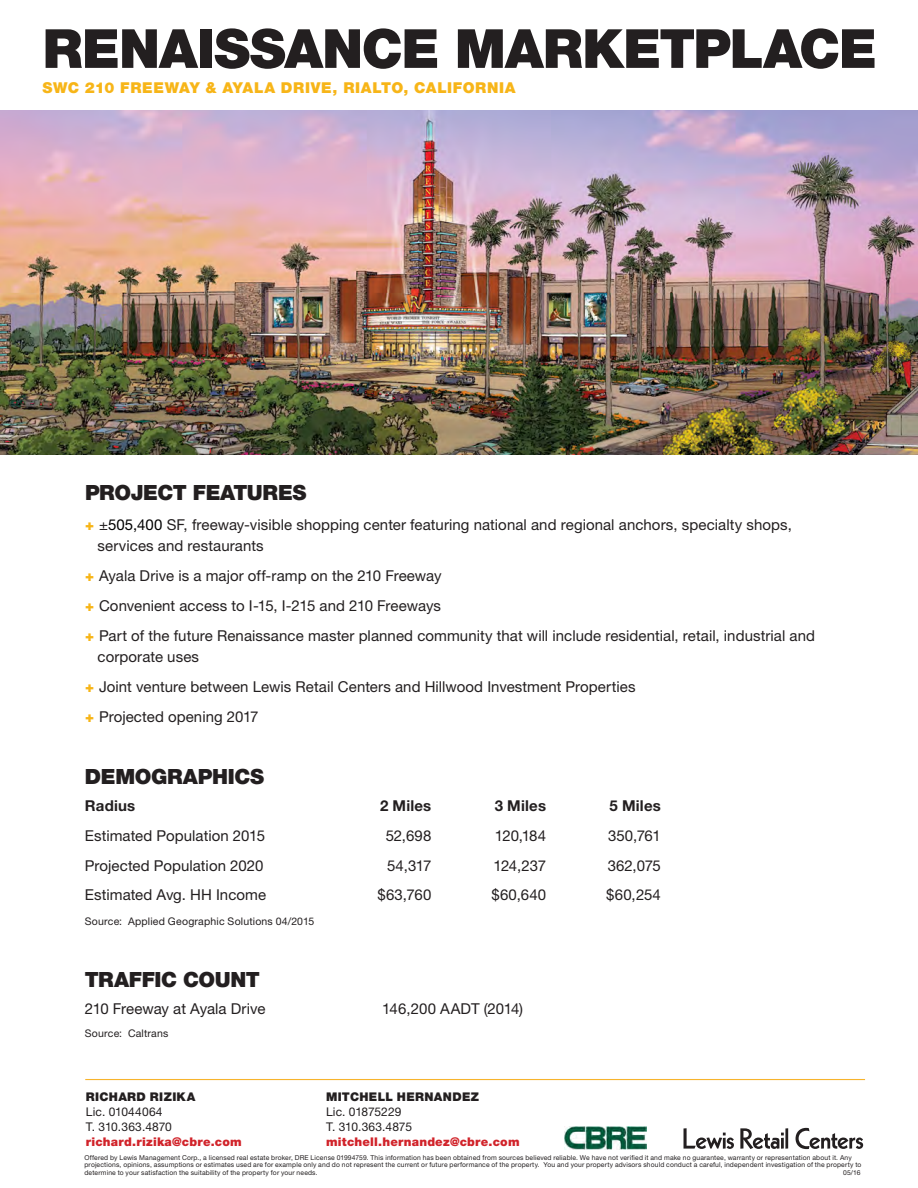
<style>
.page{position:relative;width:918px;height:1188px;background:#fff}
.page>*{position:absolute;margin:0;border:0;box-sizing:border-box;transform-origin:0 0}
.t1{font:900 54px "Helvetica Neue";letter-spacing:-.02em;color:#231f20}
.Subtitle{font:900 21px "Helvetica Neue";letter-spacing:-.02em;color:#231f20}
.Body_Text{font:15px/21px "Helvetica Neue";letter-spacing:.005em;color:#231f20}
.t2{font:900 15px "Helvetica Neue";letter-spacing:.04em;color:#f7b518}
.Body_Text_-_bold{font:700 15px "Helvetica Neue";letter-spacing:.015em;color:#231f20}
.small{font:12px "Helvetica Neue";letter-spacing:.005em;color:#231f20}
.small_-_link{font:900 12px "Helvetica Neue";letter-spacing:.02em;color:#d1232a}
.Subtitle_small{font:900 12px "Helvetica Neue";letter-spacing:.03em;color:#231f20}
.Body_Text-2{font:10.5px "Helvetica Neue";letter-spacing:.02em;color:#231f20}
.small-2{font:6.75px/7.5px "Helvetica Neue";letter-spacing:.025em;color:#231f20}
.s1{font-weight:900;color:#f7b518}
.s2{color:#000}
</style>
<div class="page">
<img style="left:565px;top:1126px;width:82px;height:23px">
<hr style="left:85px;top:1079px;width:780px;height:1px;background:#f7b42d">
<img style="left:0;top:110px;width:918px;height:344px">
<svg style="left:684px;top:1128px;width:50px;height:21px"></svg>
<svg style="left:740px;top:1128px;width:44px;height:21px"></svg>
<hr style="left:785px;top:1128px;width:3px;height:21px;background:#231f20">
<svg style="left:796px;top:1128px;width:67px;height:21px"></svg>
<h1 class="t1" style="left:43px;top:16px;width:836px">RENAISSANCE MARKETPLACE</h1>
<p class="t2" style="left:43px;top:78px;width:475px">SWC 210 FREEWAY &amp; AYALA DRIVE, RIALTO, CALIFORNIA</p>
<p class="Subtitle" style="left:85px;top:480px;width:223px">PROJECT FEATURES</p>
<p class="Body_Text" style="left:98px;top:514px;width:696px;text-indent:-12px"><span class="s1">+</span> ±<span class="s2">505,400</span> SF, freeway-visible shopping center featuring national and regional anchors, specialty shops, services and restaurants</p>
<p class="Body_Text" style="left:85px;top:565px;width:358px"><span class="s1">+</span> Ayala Drive is a major off-ramp on the 210 Freeway</p>
<p class="Body_Text" style="left:85px;top:595px;width:357px"><span class="s1">+</span> Convenient access to I-15, I-215 and 210 Freeways</p>
<p class="Body_Text" style="left:98px;top:625px;width:719px;text-indent:-13px"><span class="s1">+</span> Part of the future Renaissance master planned community that will include residential, retail, industrial and corporate uses</p>
<p class="Body_Text" style="left:85px;top:676px;width:552px"><span class="s1">+</span> Joint venture between Lewis Retail Centers and Hillwood Investment Properties</p>
<p class="Body_Text" style="left:85px;top:706px;width:175px"><span class="s1">+</span> Projected opening 2017</p>
<p class="Subtitle" style="left:85px;top:764px;width:181px">DEMOGRAPHICS</p>
<p class="Body_Text_-_bold" style="left:85px;top:797px;width:52px">Radius</p>
<p class="Body_Text_-_bold" style="left:380px;top:797px;width:53px">2 Miles</p>
<p class="Body_Text_-_bold" style="left:495px;top:797px;width:53px">3 Miles</p>
<p class="Body_Text_-_bold" style="left:610px;top:797px;width:53px">5 Miles</p>
<p class="Body_Text" style="left:85px;top:825px;width:182px">Estimated Population 2015</p>
<p class="Body_Text" style="left:386px;top:825px;width:47px">52,698</p>
<p class="Body_Text" style="left:495px;top:825px;width:53px">120,184</p>
<p class="Body_Text" style="left:608px;top:825px;width:54px">350,761</p>
<p class="Body_Text" style="left:85px;top:855px;width:180px">Projected Population 2020</p>
<p class="Body_Text" style="left:387px;top:855px;width:46px">54,317</p>
<p class="Body_Text" style="left:494px;top:855px;width:54px">124,237</p>
<p class="Body_Text" style="left:608px;top:855px;width:55px">362,075</p>
<p class="Body_Text" style="left:85px;top:884px;width:183px">Estimated Avg. HH Income</p>
<p class="Body_Text" style="left:378px;top:884px;width:55px">$63,760</p>
<p class="Body_Text" style="left:492px;top:884px;width:56px">$60,640</p>
<p class="Body_Text" style="left:606px;top:884px;width:56px">$60,254</p>
<p class="Body_Text-2" style="left:85px;top:915px;width:231px">Source: Applied Geographic Solutions 04/2015</p>
<p class="Subtitle" style="left:85px;top:967px;width:176px">TRAFFIC COUNT</p>
<p class="Body_Text" style="left:85px;top:998px;width:182px">210 Freeway at Ayala Drive</p>
<p class="Body_Text" style="left:382px;top:998px;width:142px">146,200 AADT (2014)</p>
<p class="Body_Text-2" style="left:85px;top:1027px;width:85px">Source: Caltrans</p>
<p class="Subtitle_small" style="left:86px;top:1090px;width:111px">RICHARD RIZIKA</p>
<p class="small" style="left:86px;top:1105px;width:78px">Lic. 01044064</p>
<p class="small" style="left:86px;top:1120px;width:88px">T. 310.363.4870</p>
<p class="small_-_link" style="left:86px;top:1135px;width:157px">richard.rizika@cbre.com</p>
<p class="Subtitle_small" style="left:326px;top:1090px;width:154px">MITCHELL HERNANDEZ</p>
<p class="small" style="left:326px;top:1105px;width:77px">Lic. 01875229</p>
<p class="small" style="left:326px;top:1120px;width:87px">T. 310.363.4875</p>
<p class="small_-_link" style="left:326px;top:1135px;width:195px">mitchell.hernandez@cbre.com</p>
<p class="small-2" style="left:84px;top:1153px;width:778px">Offered by Lewis Management Corp., a licensed real estate broker, DRE License 01994759. This information has been obtained from sources believed reliable. We have not verified it and make no guarantee, warranty or representation about it. Any projections, opinions, assumptions or estimates used are for example only and do not represent the current or future performance of the property. You and your property advisors should conduct a careful, independent investigation of the property to determine to your satisfaction the suitability of the property for your needs.</p>
<p class="small-2" style="left:843px;top:1168px;width:19px">05/16</p>
</div>
